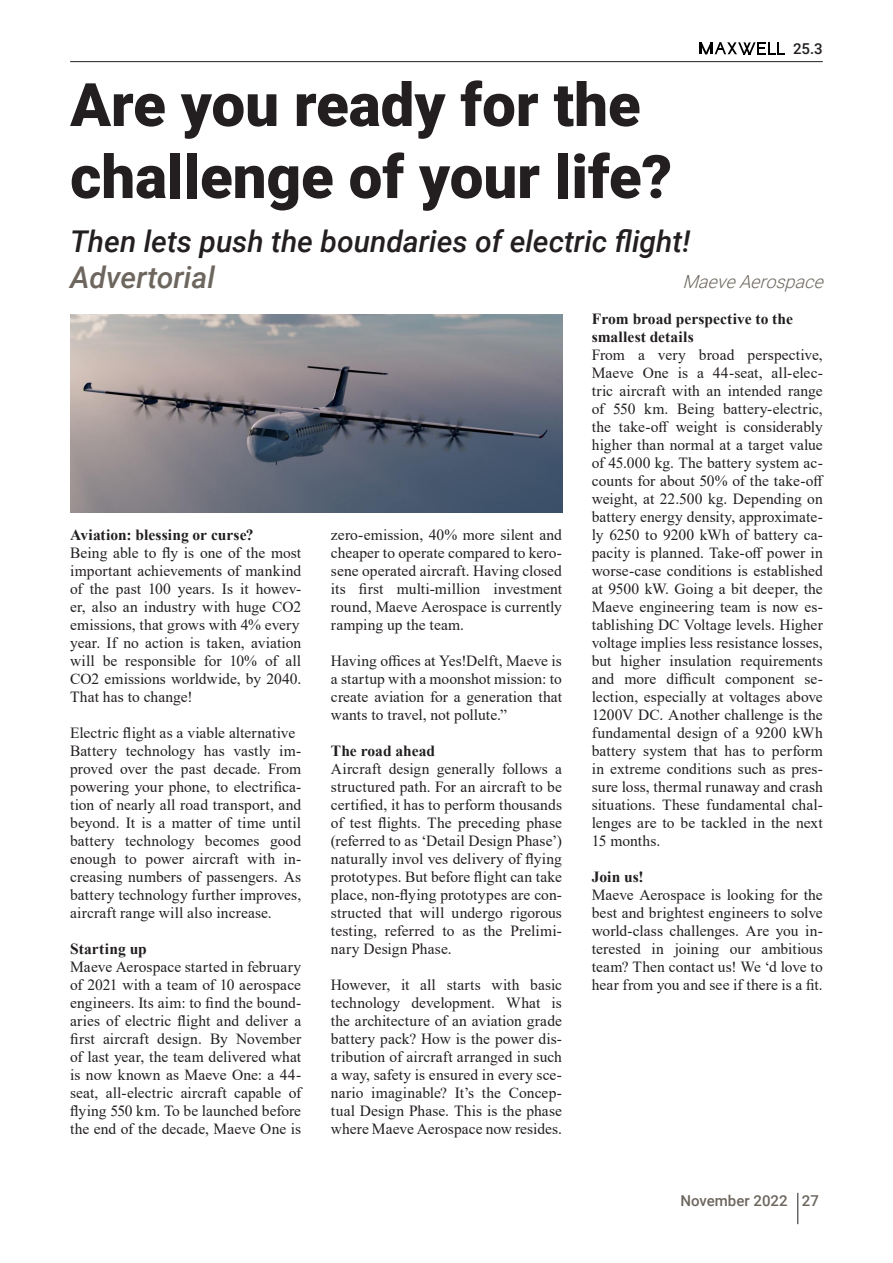
<style>
.page{position:relative;width:893px;height:1263px;background:#fff}
.page>*{position:absolute;margin:0;border:0;box-sizing:border-box;transform-origin:0 0}
.p-title{font:900 60px "Roboto";color:#231f20}
.p-title-sub{font:italic 500 30px "Roboto";color:#231f20}
.p-title-sub-2{font:italic 500 30px "Roboto";color:#6d665f}
.p-title-author{font:italic 300 18px "Roboto";color:#6d665f}
.p-text-body{font:15.45px/18px "Times New Roman";letter-spacing:.005em;color:#231f20;text-align:justify}
.p-text-body-2{font:700 15.45px/18px "Times New Roman";color:#231f20}
.t1{font:500 15px "Roboto";color:#6d665f}
.t2{font:500 15px "Roboto";color:#231f20}
</style>
<div class="page">
<hr style="left:70px;top:61px;width:753px;height:1px;background:#231f20">
<img style="left:70px;top:315px;width:492px;height:198px">
<hr style="left:797px;top:1193px;width:1px;height:31px;background:#231f20">
<svg style="left:700px;top:42px;width:84px;height:12px"></svg>
<p class="p-title" style="left:70px;top:63px;width:572px">Are you ready for the</p>
<p class="p-title" style="left:70px;top:135px;width:603px">challenge of your life?</p>
<p class="p-title-sub" style="left:70px;top:220px;width:622px">Then lets push the boundaries of electric flight!</p>
<p class="t2" style="left:793px;top:38px;width:31px">25.3</p>
<p class="p-title-sub-2" style="left:70px;top:256px;width:146px">Advertorial</p>
<p class="p-text-body-2" style="left:70px;top:525px;width:185px">Aviation: blessing or curse?</p>
<p class="p-text-body" style="left:70px;top:543px;width:233px">Being able to fly is one of the most important achievements of mankind of the past 100 years. Is it howev&shy;er, also an industry with huge CO2 emissions, that grows with 4% every</p>
<p class="p-text-body" style="left:70px;top:633px;width:233px">year. If no action is taken, aviation will be responsible for 10% of all CO2 emissions worldwide, by 2040.<br>That has to change!</p>
<p class="p-text-body" style="left:70px;top:723px;width:227px">Electric flight as a viable alternative</p>
<p class="p-text-body" style="left:70px;top:741px;width:233px">Battery technology has vastly im&shy;proved over the past decade. From powering your phone, to electrifica&shy;tion of nearly all road transport, and beyond. It is a matter of time until battery technology becomes good enough to power aircraft with in&shy;creasing numbers of passengers. As battery technology further improves, aircraft range will also increase.</p>
<p class="p-text-body-2" style="left:70px;top:939px;width:78px">Starting up</p>
<p class="p-text-body" style="left:70px;top:957px;width:233px">Maeve Aerospace started in february of 2021 with a team of 10 aerospace engineers. Its aim: to find the bound&shy;aries of electric flight and deliver a first aircraft design. By November of last year, the team delivered what is now known as Maeve One: a 44- seat, all-electric aircraft capable of flying 550 km. To be launched before the end of the decade, Maeve One is</p>
<p class="p-text-body" style="left:331px;top:525px;width:233px">zero-emission, 40% more silent and cheaper to operate compared to kero&shy;sene operated aircraft. Having closed its first multi-million investment round, Maeve Aerospace is currently ramping up the team.</p>
<p class="p-text-body" style="left:331px;top:651px;width:233px">Having offices at Yes!Delft, Maeve is a startup with a moonshot mission: to create aviation for a generation that wants to travel, not pollute.”</p>
<p class="p-text-body-2" style="left:331px;top:741px;width:106px">The road ahead</p>
<p class="p-text-body" style="left:331px;top:759px;width:233px">Aircraft design generally follows a structured path. For an aircraft to be certified, it has to perform thousands of test flights. The preceding phase (referred to as ‘Detail Design Phase’)</p>
<p class="p-text-body" style="left:331px;top:849px;width:233px">naturally invol ves delivery of flying prototypes. But before flight can take place, non-flying prototypes are con&shy;structed that will undergo rigorous testing, referred to as the Prelimi&shy;nary Design Phase.</p>
<p class="p-text-body" style="left:331px;top:975px;width:233px">However, it all starts with basic technology development. What is the architecture of an aviation grade battery pack? How is the power dis&shy;tribution of aircraft arranged in such a way, safety is ensured in every sce&shy;nario imaginable? It’s the Concep&shy;tual Design Phase. This is the phase where Maeve Aerospace now resides.</p>
<p class="p-title-author" style="left:682px;top:269px;width:148px">MaeveAerospace</p>
<p class="p-text-body-2" style="left:592px;top:309px;width:203px">From broad perspective to the smallest details</p>
<p class="p-text-body" style="left:592px;top:345px;width:234px">From a very broad perspective, Maeve One is a 44-seat, all-elec&shy;tric aircraft with an intended range of 550 km. Being battery-electric, the take-off weight is considerably higher than normal at a target value of 45.000 kg. The battery system ac&shy;counts for about 50% of the take-off weight, at 22.500 kg. Depending on battery energy density, approximate&shy;ly 6250 to 9200 kWh of battery ca&shy;pacity is planned. Take-off power in worse-case conditions is established at 9500 kW. Going a bit deeper, the Maeve engineering team is now es&shy;tablishing DC Voltage levels. Higher voltage implies less resistance losses, but higher insulation requirements and more difficult component se&shy;lection, especially at voltages above 1200V DC. Another challenge is the fundamental design of a 9200 kWh battery system that has to perform in extreme conditions such as pres&shy;sure loss, thermal runaway and crash situations. These fundamental chal&shy;lenges are to be tackled in the next 15 months.</p>
<p class="p-text-body-2" style="left:592px;top:867px;width:53px">Join us!</p>
<p class="p-text-body" style="left:592px;top:885px;width:233px">Maeve Aerospace is looking for the best and brightest engineers to solve world-class challenges. Are you in&shy;terested in joining our ambitious team? Then contact us! We ‘d love to hear from you and see if there is a fit.</p>
<p class="t1" style="left:680px;top:1190px;width:140px">November 2022 27</p>
</div>
